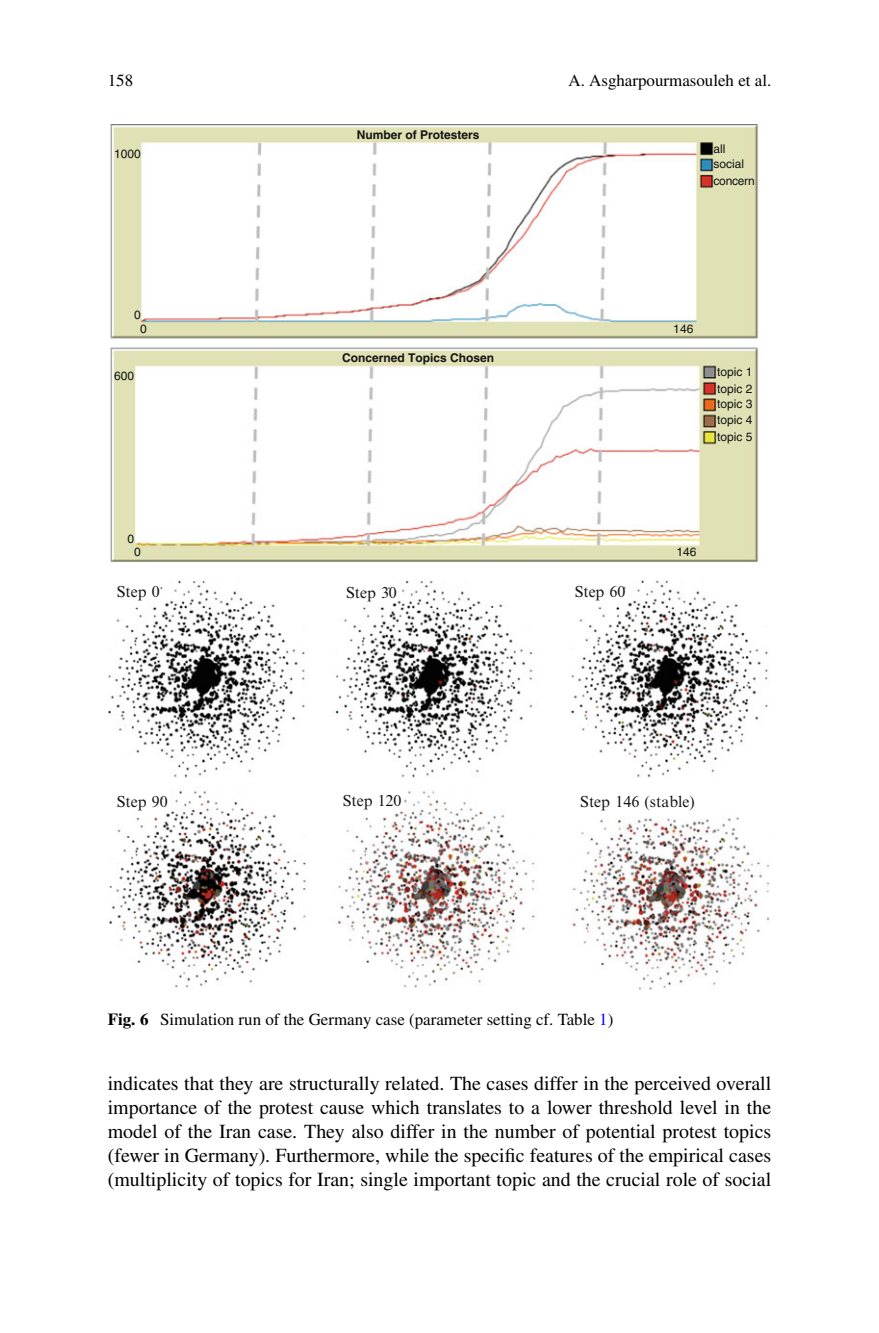
<style>
.page{position:relative;width:879px;height:1333px;background:#fff}
.page>*{position:absolute;margin:0;border:0;box-sizing:border-box;transform-origin:0 0}
.t1{font:20px/24px "Vplndr Srwxlk Times";color:#000;text-align:justify}
.t2{font:17px "Vplndr Srwxlk Times";color:#000}
.t3{font:16px "Tqhxqb Cvnnql Times New Roman";color:#131413}
.t4{font:12px/16.2px "Dkgwdm Fmbjjw Helvetica";color:#131413}
.t5{font:700 12px "Kmxmnd Bmlsbx Helvetica";color:#131413}
.t6{font:12px "Dkgwdm Fmbjjw Helvetica";letter-spacing:-.02em;color:#131413}
.s1{font-family:"Lwmbcx Dnqsvj Times";font-weight:700}
.s2{color:#00f}
</style>
<div class="page">
<img style="left:108px;top:125px;width:661px;height:864px">
<p class="t2" style="left:108px;top:74px;width:27px">158</p>
<p class="t2" style="left:568px;top:74px;width:204px">A. Asgharpourmasouleh et al.</p>
<p class="t4" style="left:114px;top:146px;width:28px">1000</p>
<p class="t5" style="left:357px;top:127px;width:124px">Number of Protesters</p>
<p class="t4" style="left:713px;top:143px;width:32px;line-height:15px">all social</p>
<p class="t6" style="left:713px;top:177px;width:43px">concern</p>
<p class="t4" style="left:134px;top:309px;width:14px;line-height:14.2px;text-align:center">0<br>0</p>
<p class="t4" style="left:114px;top:369px;width:22px">600</p>
<p class="t5" style="left:342px;top:350px;width:154px">Concerned Topics Chosen</p>
<p class="t4" style="left:673px;top:322px;width:22px">146</p>
<p class="t4" style="left:717px;top:365px;width:37px">topic 1 topic 2</p>
<p class="t4" style="left:717px;top:397px;width:37px;text-align:justify">topic 3 topic 4 topic 5</p>
<p class="t4" style="left:128px;top:532px;width:8px">0</p>
<p class="t4" style="left:134px;top:544px;width:8px">0</p>
<p class="t4" style="left:676px;top:544px;width:22px">146</p>
<p class="t3" style="left:117px;top:585px;width:45px">Step 0</p>
<p class="t3" style="left:346px;top:586px;width:52px">Step 30</p>
<p class="t3" style="left:575px;top:585px;width:52px">Step 60</p>
<p class="t3" style="left:117px;top:795px;width:53px">Step 90</p>
<p class="t3" style="left:343px;top:794px;width:60px">Step 120</p>
<p class="t3" style="left:580px;top:795px;width:116px">Step 146 (stable)</p>
<p class="t2" style="left:108px;top:1012px;width:507px"><span class="s1">Fig. 6</span> Simulation run of the Germany case (parameter setting cf. Table <span class="s2">1</span>)</p>
<p class="t1" style="left:108px;top:1073px;width:665px">indicates that they are structurally related. The cases differ in the perceived overall importance of the protest cause which translates to a lower threshold level in the model of the Iran case. They also differ in the number of potential protest topics (fewer in Germany). Furthermore, while the specific features of the empirical cases (multiplicity of topics for Iran; single important topic and the crucial role of social</p>
</div>
